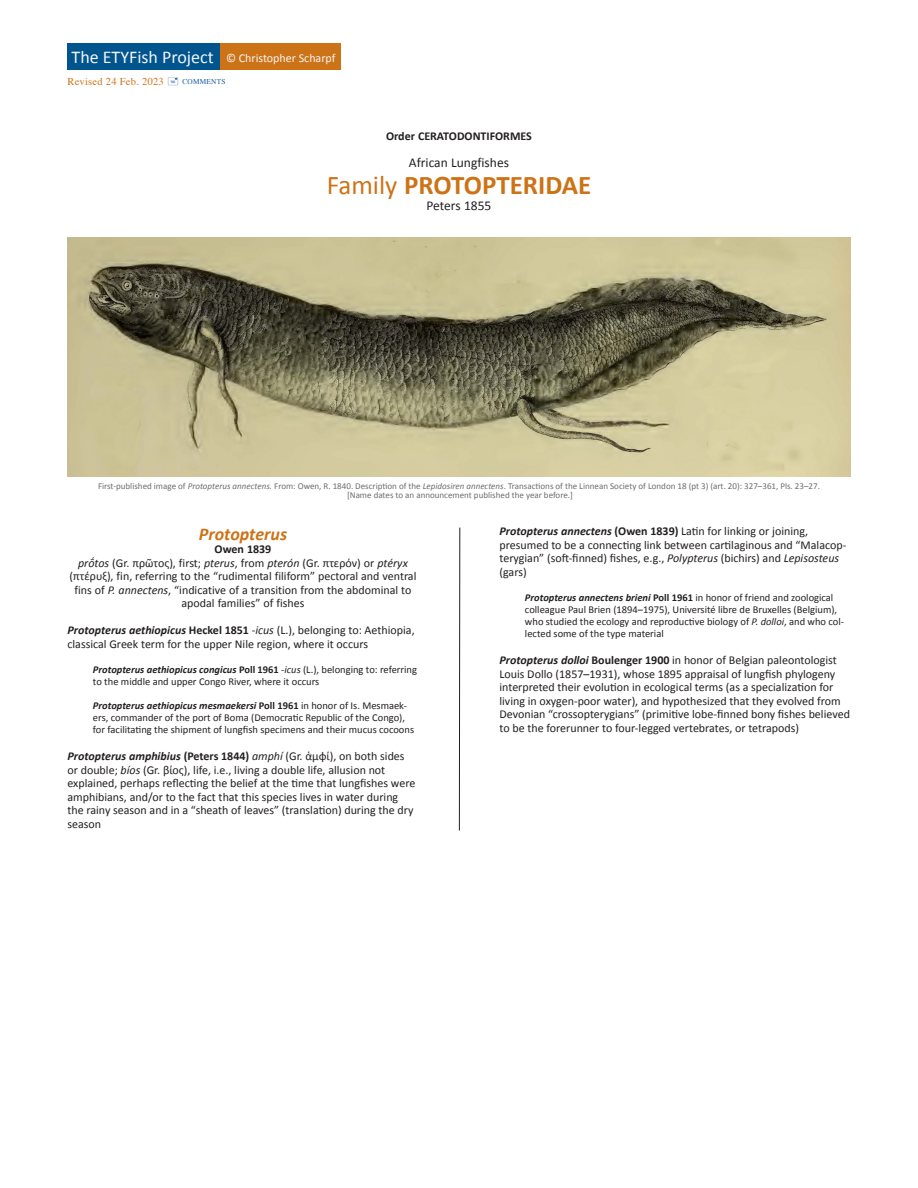
<style>
.page{position:relative;width:918px;height:1188px;background:#fff}
.page>*{position:absolute;margin:0;border:0;box-sizing:border-box;transform-origin:0 0}
.t1{font:700 27px "Calibri";color:#cd7317}
.t2{font:18px "Calibri";color:#f5f5f6}
.t3{font:italic 700 18px "Calibri";color:#cd7317}
.t4{font:13.5px "Calibri";color:#231f20}
.t5{font:12px/13.5px "Calibri";color:#231f20}
.t6{font:700 12px "Calibri";color:#231f20}
.t7{font:12px "Calibri";color:#f5f5f6}
.t8{font:10.5px/12px "Calibri";color:#231f20}
.t9{font:10.5px "Times";letter-spacing:.02em;color:#cd7317}
.t10{font:9px "Calibri";color:#6c6d70}
.t11{font:7.35px "Times";letter-spacing:.03em;color:#175d9e}
.s1{font-weight:400}
.s2{font-style:italic}
.s3{font-weight:700;font-style:italic}
.s4{font-weight:700}
</style>
<div class="page">
<hr style="left:459px;top:528px;width:1px;height:303px;background:#231f20">
<div style="left:68px;top:44px;width:153px;height:26px;background:#00558f"></div>
<div style="left:221px;top:44px;width:120px;height:26px;background:#cd7317"></div>
<img style="left:68px;top:237px;width:782px;height:240px">
<p class="t2" style="left:72px;top:45px;width:144px">The ETYFish Project</p>
<p class="t7" style="left:226px;top:49px;width:111px">© Christopher Scharpf</p>
<p class="t9" style="left:68px;top:71px;width:98px">Revised 24 Feb. 2023</p>
<p class="t11" style="left:182px;top:75px;width:45px">COMMENTS</p>
<p class="t6" style="left:386px;top:127px;width:147px">Order CERATODONTIFORMES</p>
<p class="t4" style="left:409px;top:153px;width:102px">African Lungfishes</p>
<p class="t1" style="left:327px;top:166px;width:266px"><span class="s1">Family</span> PROTOPTERIDAE</p>
<p class="t4" style="left:427px;top:196px;width:66px">Peters 1855</p>
<p class="t10" style="left:98px;top:480px;width:723px">First-published image of <span class="s2">Protopterus annectens.</span> From: Owen, R. 1840. Description of the <span class="s2">Lepidosiren annectens</span>. Transactions of the Linnean Society of London 18 (pt 3) (art. 20): 327–361, Pls. 23–27.</p>
<p class="t10" style="left:347px;top:489px;width:227px">[Name dates to an announcement published the year before.]</p>
<p class="t3" style="left:199px;top:521px;width:90px">Protopterus</p>
<p class="t6" style="left:215px;top:541px;width:58px">Owen 1839</p>
<p class="t5" style="left:70px;top:556px;width:348px;text-align:center"><span class="s2">prṓtos</span> (Gr. πρῶτος), first; <span class="s2">pterus</span>, from <span class="s2">pterón</span> (Gr. πτερόν) or <span class="s2">ptéryx </span>(πτέρυξ), fin, referring to the “rudimental filiform” pectoral and ventral fins of <span class="s2">P. annectens</span>, “indicative of a transition from the abdominal to apodal families” of fishes</p>
<p class="t5" style="left:68px;top:623px;width:349px"><span class="s3">Protopterus aethiopicus</span> <span class="s4">Heckel 1851</span> -<span class="s2">icus</span> (L.), belonging to: Aethiopia, classical Greek term for the upper Nile region, where it occurs</p>
<p class="t8" style="left:93px;top:664px;width:326px"><span class="s3">Protopterus aethiopicus congicus</span> <span class="s4">Poll 1961</span> -<span class="s2">icus</span> (L.), belonging to: referring to the middle and upper Congo River, where it occurs</p>
<p class="t8" style="left:93px;top:700px;width:323px"><span class="s3">Protopterus aethiopicus mesmaekersi</span> <span class="s4">Poll 1961</span> in honor of Is. Mesmaek&shy;ers, commander of the port of Boma (Democratic Republic of the Congo), for facilitating the shipment of lungfish specimens and their mucus cocoons</p>
<p class="t5" style="left:68px;top:749px;width:349px"><span class="s3">Protopterus amphibius</span> <span class="s4">(Peters 1844)</span> <span class="s2">amphí</span> (Gr. ἁμφί), on both sides or double; <span class="s2">bíos</span> (Gr. βίος), life, i.e., living a double life, allusion not explained, perhaps reflecting the belief at the time that lungfishes were amphibians, and/or to the fact that this species lives in water during the rainy season and in a “sheath of leaves” (translation) during the dry season</p>
<p class="t5" style="left:500px;top:524px;width:348px"><span class="s3">Protopterus annectens</span> <span class="s4">(Owen 1839)</span> Latin for linking or joining, presumed to be a connecting link between cartilaginous and “Malacop&shy;terygian” (soft-finned) fishes, e.g., <span class="s2">Polypterus</span> (bichirs) and <span class="s2">Lepisosteus </span>(gars)</p>
<p class="t8" style="left:525px;top:592px;width:321px"><span class="s3">Protopterus annectens brieni</span> <span class="s4">Poll 1961</span> in honor of friend and zoological colleague Paul Brien (1894–1975), Université libre de Bruxelles (Belgium), who studied the ecology and reproductive biology of <span class="s2">P. dolloi</span>, and who col&shy;lected some of the type material</p>
<p class="t5" style="left:500px;top:653px;width:352px"><span class="s3">Protopterus dolloi</span> <span class="s4">Boulenger 1900</span> in honor of Belgian paleontologist Louis Dollo (1857–1931), whose 1895 appraisal of lungfish phylogeny interpreted their evolution in ecological terms (as a specialization for living in oxygen-poor water), and hypothesized that they evolved from Devonian “crossopterygians” (primitive lobe-finned bony fishes believed to be the forerunner to four-legged vertebrates, or tetrapods)</p>
</div>
